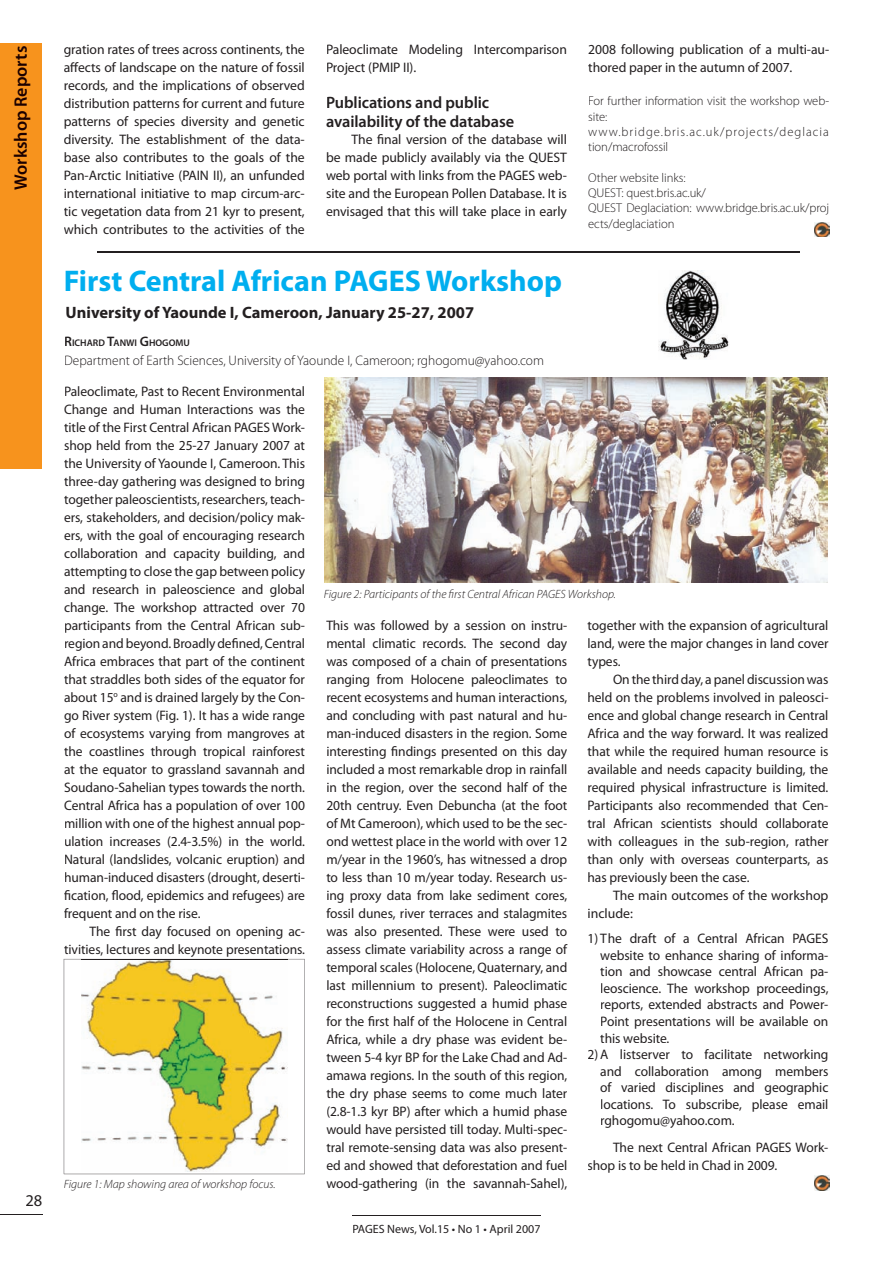
<style>
.page{position:relative;width:893px;height:1263px;background:#fff}
.page>*{position:absolute;margin:0;border:0;box-sizing:border-box;transform-origin:0 0}
.t1{font:700 30px "Myriad Pro";color:#00aeef}
.t2{font:600 18px "Myriad Pro";color:#1b0000}
.t3{font:700 16.5px "Myriad Pro";color:#231f20}
.t4{font:600 16.5px/18.9px "Myriad Pro";letter-spacing:-.005em;color:#231f20}
.t5{font:16.5px "Myriad Pro";color:#231f20}
.t6{font:13.8px/18px "Myriad Pro";letter-spacing:-.005em;color:#231f20;text-align:justify}
.t7{font:300 13.8px "Myriad Pro";color:#231f20}
.t8{font:300 12.75px/15.3px "Myriad Pro";letter-spacing:-.005em;color:#231f20}
.t9{font:italic 300 12px "Myriad Pro";color:#231f20}
.t10{font:12px "Myriad Pro";color:#231f20}
.t11{font:600 9.6px "Myriad Pro";color:#231f20}
.s1{font-size:13.8px}
</style>
<div class="page">
<hr style="left:0;top:1215px;width:42px;height:1px;background:#231f20">
<hr style="left:352px;top:1215px;width:188px;height:1px;background:#231f20">
<div style="left:0;top:43px;width:42px;height:425px;background:#f7931d"></div>
<img style="left:814px;top:222px;width:15px;height:15px">
<img style="left:325px;top:378px;width:503px;height:205px">
<img style="left:658px;top:271px;width:71px;height:89px">
<img style="left:814px;top:1176px;width:15px;height:15px">
<hr style="left:98px;top:251px;width:702px;height:2px;background:#231f20">
<svg style="left:64px;top:959px;width:241px;height:215px"></svg>
<h2 class="t2" style="left:11px;top:190px;width:145px;rotate:-90deg">Workshop Reports</h2>
<p class="t5" style="left:25px;top:1191px;width:18px">28</p>
<p class="t6" style="left:64px;top:41px;width:242px">gration rates of trees across continents, the affects of landscape on the nature of fossil records, and the implications of observed distribution patterns for current and future patterns of species diversity and genetic diversity. The establishment of the data&shy;base also contributes to the goals of the Pan-Arctic Initiative (PAIN II), an unfunded international initiative to map circum-arc&shy;tic vegetation data from 21 kyr to present, which contributes to the activities of the</p>
<p class="t6" style="left:326px;top:41px;width:242px">Paleoclimate Modeling Intercomparison<br>Project (PMIP II).</p>
<p class="t4" style="left:326px;top:93px;width:190px">Publications and public availability of the database</p>
<p class="t6" style="left:326px;top:131px;width:242px;text-indent:26px">The final version of the database will be made publicly availably via the QUEST web portal with links from the PAGES web&shy;site and the European Pollen Database. It is envisaged that this will take place in early</p>
<p class="t6" style="left:588px;top:41px;width:242px">2008 following publication of a multi-au&shy;thored paper in the autumn of 2007.</p>
<p class="t8" style="left:588px;top:94px;width:242px">For further information visit the workshop web&shy;site: www.bridge.bris.ac.uk/projects/deglacia tion/macrofossil</p>
<p class="t8" style="left:588px;top:170px;width:242px">Other website links:<br>QUEST: quest.bris.ac.uk/<br>QUEST Deglaciation: www.bridge.bris.ac.uk/proj ects/deglaciation</p>
<h1 class="t1" style="left:64px;top:264px;width:500px">First Central African PAGES Workshop</h1>
<p class="t3" style="left:66px;top:304px;width:410px">University of Yaounde I, Cameroon, January 25-27, 2007</p>
<p class="t11" style="left:64px;top:337px;width:127px"><span class="s1">R</span>ICHARD <span class="s1">T</span>ANWI <span class="s1">G</span>HOGOMU</p>
<p class="t7" style="left:64px;top:353px;width:481px">Department of Earth Sciences, University of Yaounde I, Cameroon; rghogomu@yahoo.com</p>
<p class="t6" style="left:64px;top:383px;width:242px">Paleoclimate, Past to Recent Environmental Change and Human Interactions was the title of the First Central African PAGES Work&shy;shop held from the 25-27 January 2007 at the University of Yaounde I, Cameroon. This three-day gathering was designed to bring together paleoscientists, researchers, teach&shy;ers, stakeholders, and decision/policy mak&shy;ers, with the goal of encouraging research collaboration and capacity building, and attempting to close the gap between policy and research in paleoscience and global change. The workshop attracted over 70 participants from the Central African sub&shy;region and beyond. Broadly defined, Central Africa embraces that part of the continent that straddles both sides of the equator for about 15<sup>o</sup> and is drained largely by the Con&shy;go River system (Fig. 1). It has a wide range of ecosystems varying from mangroves at the coastlines through tropical rainforest at the equator to grassland savannah and Soudano-Sahelian types towards the north.<br>Central Africa has a population of over 100 million with one of the highest annual pop&shy;ulation increases (2.4-3.5%) in the world.<br>Natural (landslides, volcanic eruption) and human-induced disasters (drought, deserti&shy;fication, flood, epidemics and refugees) are frequent and on the rise.</p>
<p class="t6" style="left:64px;top:923px;width:242px;text-align:right">The first day focused on opening ac&shy;tivities, lectures and keynote presentations.</p>
<p class="t9" style="left:324px;top:587px;width:294px">Figure 2: Participants of the first Central African PAGES Workshop.</p>
<p class="t6" style="left:326px;top:617px;width:242px">This was followed by a session on instru&shy;mental climatic records. The second day was composed of a chain of presentations ranging from Holocene paleoclimates to recent ecosystems and human interactions, and concluding with past natural and hu&shy;man-induced disasters in the region. Some interesting findings presented on this day included a most remarkable drop in rainfall in the region, over the second half of the 20th centruy. Even Debuncha (at the foot of Mt Cameroon), which used to be the sec&shy;ond wettest place in the world with over 12 m/year in the 1960’s, has witnessed a drop to less than 10 m/year today. Research us&shy;ing proxy data from lake sediment cores, fossil dunes, river terraces and stalagmites was also presented. These were used to assess climate variability across a range of temporal scales (Holocene, Quaternary, and last millennium to present). Paleoclimatic reconstructions suggested a humid phase for the first half of the Holocene in Central Africa, while a dry phase was evident be&shy;tween 5-4 kyr BP for the Lake Chad and Ad&shy;amawa regions. In the south of this region, the dry phase seems to come much later (2.8-1.3 kyr BP) after which a humid phase would have persisted till today. Multi-spec&shy;tral remote-sensing data was also present&shy;ed and showed that deforestation and fuel wood-gathering (in the savannah-Sahel),</p>
<p class="t6" style="left:587px;top:617px;width:242px">together with the expansion of agricultural land, were the major changes in land cover types.</p>
<p class="t6" style="left:587px;top:671px;width:242px;text-indent:26px">On the third day, a panel discussion was held on the problems involved in paleosci&shy;ence and global change research in Central Africa and the way forward. It was realized that while the required human resource is available and needs capacity building, the required physical infrastructure is limited.<br>Participants also recommended that Cen&shy;tral African scientists should collaborate with colleagues in the sub-region, rather than only with overseas counterparts, as has previously been the case.</p>
<p class="t6" style="left:587px;top:887px;width:242px;text-indent:26px">The main outcomes of the workshop include:</p>
<p class="t6" style="left:600px;top:930px;width:230px;line-height:16.5px;text-indent:-13px">1) The draft of a Central African PAGES website to enhance sharing of informa&shy;tion and showcase central African pa&shy;leoscience. The workshop proceedings, reports, extended abstracts and Power-Point presentations will be available on this website.</p>
<p class="t6" style="left:600px;top:1046px;width:230px;line-height:16.5px;text-indent:-13px">2) A listserver to facilitate networking and collaboration among members of varied disciplines and geographic locations. To subscribe, please email rghogomu@yahoo.com.</p>
<p class="t6" style="left:587px;top:1139px;width:242px;text-indent:26px">The next Central African PAGES Work&shy;shop is to be held in Chad in 2009.</p>
<p class="t9" style="left:64px;top:1177px;width:214px">Figure 1: Map showing area of workshop focus.</p>
<p class="t10" style="left:352px;top:1222px;width:190px">PAGES News, Vol.15 • No 1 • April 2007</p>
</div>
